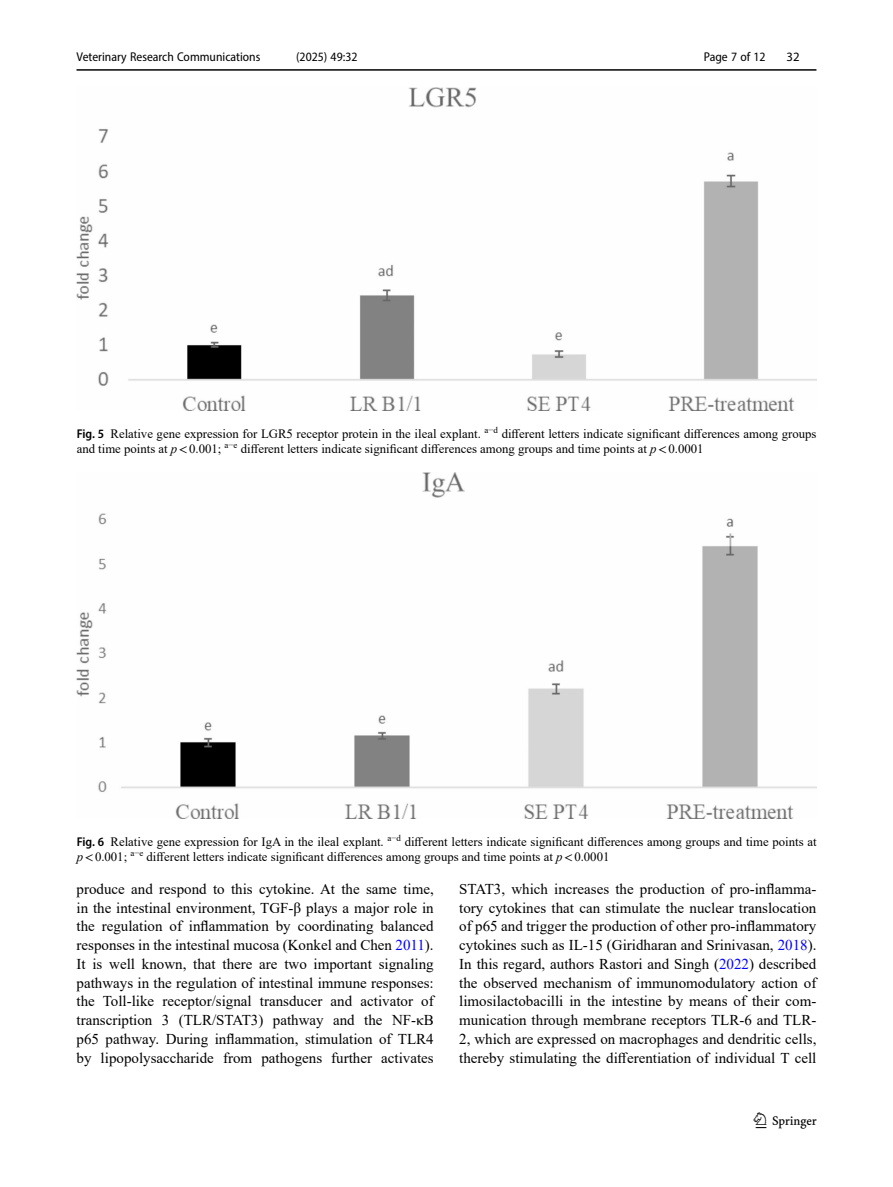
<style>
.page{position:relative;width:893px;height:1187px;background:#fff}
.page>*{position:absolute;margin:0;border:0;box-sizing:border-box;transform-origin:0 0}
.t1{font:22.5px "Springnew";color:#000}
.Body_Text_Indent{font:15px/18.8px "Times New Roman";color:#000;text-align:justify}
.Figure_Caption{font:12.75px/15px "Times New Roman";color:#000}
.t2{font:semi-condensed 12.75px "Myriad Pro";color:#000}
.t3{font:12.75px "Myriad Pro";color:#000}
.s1{font-family:"Myriad Pro";font-weight:600;font-stretch:semi-condensed}
.s2{font-style:italic}
.s3{font-family:"STIX"}
.s4{color:#00f}
</style>
<div class="page">
<hr style="left:77px;top:69px;width:739px;height:2px;background:#000">
<img style="left:77px;top:472px;width:740px;height:346px">
<img style="left:77px;top:87px;width:740px;height:323px">
<p class="t2" style="left:77px;top:49px;width:185px">Veterinary Research Communications</p>
<p class="t2" style="left:296px;top:49px;width:63px">(2025) 49:32</p>
<p class="t2" style="left:704px;top:49px;width:63px">Page 7 of 12</p>
<p class="t3" style="left:786px;top:48px;width:15px">32</p>
<p class="Figure_Caption" style="left:77px;top:426px;width:741px"><span class="s1">Fig. 5</span> Relative gene expression for LGR5 receptor protein in the ileal explant. <sup>a−d</sup> different letters indicate significant differences among groups and time points at <span class="s2">p</span><span class="s3">&lt;</span>0.001; <sup>a−e</sup> different letters indicate significant differences among groups and time points at <span class="s2">p</span><span class="s3">&lt;</span>0.0001</p>
<p class="Figure_Caption" style="left:77px;top:833px;width:741px"><span class="s1">Fig. 6</span> Relative gene expression for IgA in the ileal explant. <sup>a−d</sup> different letters indicate significant differences among groups and time points at <span class="s2">p</span><span class="s3">&lt;</span>0.001; <sup>a−e</sup> different letters indicate significant differences among groups and time points at <span class="s2">p</span><span class="s3">&lt;</span>0.0001</p>
<p class="Body_Text_Indent" style="left:77px;top:878px;width:359px">produce and respond to this cytokine. At the same time, in the intestinal environment, TGF-β plays a major role in the regulation of inflammation by coordinating balanced responses in the intestinal mucosa (Konkel and Chen <span class="s4">2011</span>).<br>It is well known, that there are two important signaling pathways in the regulation of intestinal immune responses: the Toll-like receptor/signal transducer and activator of transcription 3 (TLR/STAT3) pathway and the NF-κB p65 pathway. During inflammation, stimulation of TLR4 by lipopolysaccharide from pathogens further activates</p>
<p class="Body_Text_Indent" style="left:459px;top:878px;width:359px">STAT3, which increases the production of pro-inflamma&shy;tory cytokines that can stimulate the nuclear translocation of p65 and trigger the production of other pro-inflammatory cytokines such as IL-15 (Giridharan and Srinivasan, <span class="s4">2018</span>).<br>In this regard, authors Rastori and Singh (<span class="s4">2022</span>) described the observed mechanism of immunomodulatory action of limosilactobacilli in the intestine by means of their com&shy;munication through membrane receptors TLR-6 and TLR-2, which are expressed on macrophages and dendritic cells, thereby stimulating the differentiation of individual T cell</p>
<h1 class="t1" style="left:756px;top:1107px;width:63px">1 3</h1>
</div>
